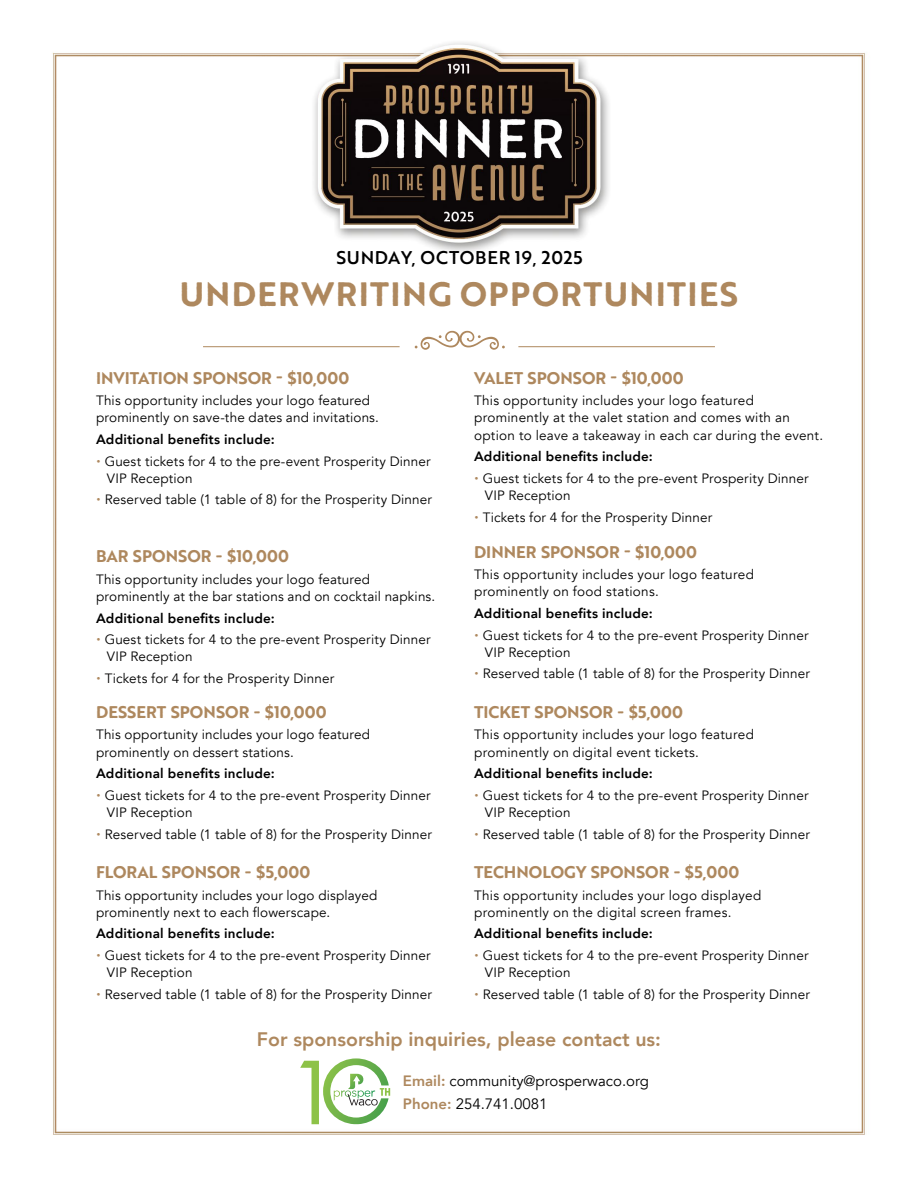
<style>
.page{position:relative;width:918px;height:1188px;background:#fff}
.page>*{position:absolute;margin:0;border:0;box-sizing:border-box;transform-origin:0 0}
.t1{font:700 33px "Brother 1816 Printed";letter-spacing:.04em;color:#ae885e}
.t2{font:800 19.5px "Avenir";color:#ae885e}
.t3{font:500 18px "Brother 1816 Printed";letter-spacing:.04em;color:#000}
.t4{font:700 16.5px "Brother 1816 Printed";color:#ae885e}
.t5{font:15px/22.5px "Avenir";color:#000}
.t6{font:13.5px/17.2px "Avenir";letter-spacing:.01em;color:#000}
.t7{font:800 13.5px "Avenir";letter-spacing:.015em;color:#000}
.s1{font-family:"Raleway";font-weight:600;color:#ae885e}
.s2{font-weight:800;color:#ae885e}
</style>
<div class="page">
<img style="left:52px;top:42px;width:813px;height:1093px">
<svg style="left:300px;top:1058px;width:90px;height:66px"></svg>
<svg style="left:415px;top:331px;width:90px;height:19px"></svg>
<hr style="left:518px;top:346px;width:197px;height:1px;background:#ae885e">
<hr style="left:203px;top:346px;width:197px;height:1px;background:#ae885e">
<h3 class="t3" style="left:336px;top:244px;width:248px">SUNDAY, OCTOBER 19, 2025</h3>
<h1 class="t1" style="left:180px;top:269px;width:560px">UNDERWRITING OPPORTUNITIES</h1>
<p class="t4" style="left:96px;top:365px;width:255px">INVITATION SPONSOR - $10,000</p>
<p class="t6" style="left:96px;top:392px;width:284px">This opportunity includes your logo featured prominently on save-the dates and invitations.</p>
<p class="t7" style="left:96px;top:429px;width:180px">Additional benefits include:</p>
<p class="t6" style="left:107px;top:453px;width:325px;text-indent:-11px"><span class="s1">•</span> Guest tickets for 4 to the pre-event Prosperity Dinner<br>VIP Reception</p>
<p class="t6" style="left:96px;top:491px;width:337px"><span class="s1">•</span> Reserved table (1 table of 8) for the Prosperity Dinner</p>
<p class="t4" style="left:96px;top:544px;width:194px">BAR SPONSOR - $10,000</p>
<p class="t6" style="left:96px;top:571px;width:341px">This opportunity includes your logo featured prominently at the bar stations and on cocktail napkins.</p>
<p class="t7" style="left:96px;top:607px;width:180px">Additional benefits include:</p>
<p class="t6" style="left:107px;top:631px;width:325px;text-indent:-11px"><span class="s1">•</span> Guest tickets for 4 to the pre-event Prosperity Dinner<br>VIP Reception</p>
<p class="t6" style="left:96px;top:670px;width:240px"><span class="s1">•</span> Tickets for 4 for the Prosperity Dinner</p>
<p class="t4" style="left:96px;top:699px;width:232px">DESSERT SPONSOR - $10,000</p>
<p class="t6" style="left:96px;top:726px;width:276px">This opportunity includes your logo featured prominently on dessert stations.</p>
<p class="t7" style="left:96px;top:763px;width:180px">Additional benefits include:</p>
<p class="t6" style="left:107px;top:787px;width:325px;text-indent:-11px"><span class="s1">•</span> Guest tickets for 4 to the pre-event Prosperity Dinner<br>VIP Reception</p>
<p class="t6" style="left:96px;top:826px;width:337px"><span class="s1">•</span> Reserved table (1 table of 8) for the Prosperity Dinner</p>
<p class="t4" style="left:96px;top:860px;width:216px">FLORAL SPONSOR - $5,000</p>
<p class="t6" style="left:96px;top:887px;width:283px">This opportunity includes your logo displayed prominently next to each flowerscape.</p>
<p class="t7" style="left:96px;top:923px;width:180px">Additional benefits include:</p>
<p class="t6" style="left:107px;top:947px;width:325px;text-indent:-11px"><span class="s1">•</span> Guest tickets for 4 to the pre-event Prosperity Dinner<br>VIP Reception</p>
<p class="t6" style="left:96px;top:986px;width:337px"><span class="s1">•</span> Reserved table (1 table of 8) for the Prosperity Dinner</p>
<p class="t4" style="left:474px;top:365px;width:211px">VALET SPONSOR - $10,000</p>
<p class="t6" style="left:474px;top:392px;width:351px">This opportunity includes your logo featured prominently at the valet station and comes with an option to leave a takeaway in each car during the event.</p>
<p class="t7" style="left:474px;top:446px;width:180px">Additional benefits include:</p>
<p class="t6" style="left:485px;top:470px;width:325px;text-indent:-11px"><span class="s1">•</span> Guest tickets for 4 to the pre-event Prosperity Dinner<br>VIP Reception</p>
<p class="t6" style="left:474px;top:509px;width:240px"><span class="s1">•</span> Tickets for 4 for the Prosperity Dinner</p>
<p class="t4" style="left:474px;top:539px;width:225px">DINNER SPONSOR - $10,000</p>
<p class="t6" style="left:474px;top:566px;width:281px">This opportunity includes your logo featured prominently on food stations.</p>
<p class="t7" style="left:474px;top:603px;width:180px">Additional benefits include:</p>
<p class="t6" style="left:485px;top:627px;width:325px;text-indent:-11px"><span class="s1">•</span> Guest tickets for 4 to the pre-event Prosperity Dinner<br>VIP Reception</p>
<p class="t6" style="left:474px;top:665px;width:337px"><span class="s1">•</span> Reserved table (1 table of 8) for the Prosperity Dinner</p>
<p class="t4" style="left:474px;top:699px;width:210px">TICKET SPONSOR - $5,000</p>
<p class="t6" style="left:474px;top:726px;width:281px">This opportunity includes your logo featured prominently on digital event tickets.</p>
<p class="t7" style="left:474px;top:763px;width:180px">Additional benefits include:</p>
<p class="t6" style="left:485px;top:787px;width:325px;text-indent:-11px"><span class="s1">•</span> Guest tickets for 4 to the pre-event Prosperity Dinner<br>VIP Reception</p>
<p class="t6" style="left:474px;top:826px;width:337px"><span class="s1">•</span> Reserved table (1 table of 8) for the Prosperity Dinner</p>
<p class="t4" style="left:474px;top:860px;width:267px">TECHNOLOGY SPONSOR - $5,000</p>
<p class="t6" style="left:474px;top:887px;width:289px">This opportunity includes your logo displayed prominently on the digital screen frames.</p>
<p class="t7" style="left:474px;top:923px;width:180px">Additional benefits include:</p>
<p class="t6" style="left:485px;top:947px;width:325px;text-indent:-11px"><span class="s1">•</span> Guest tickets for 4 to the pre-event Prosperity Dinner<br>VIP Reception</p>
<p class="t6" style="left:474px;top:986px;width:337px"><span class="s1">•</span> Reserved table (1 table of 8) for the Prosperity Dinner</p>
<h2 class="t2" style="left:257px;top:1024px;width:406px">For sponsorship inquiries, please contact us:</h2>
<p class="t5" style="left:403px;top:1070px;width:248px"><span class="s2">Email:</span> community@prosperwaco.org<br><span class="s2">Phone:</span> 254.741.0081</p>
</div>
